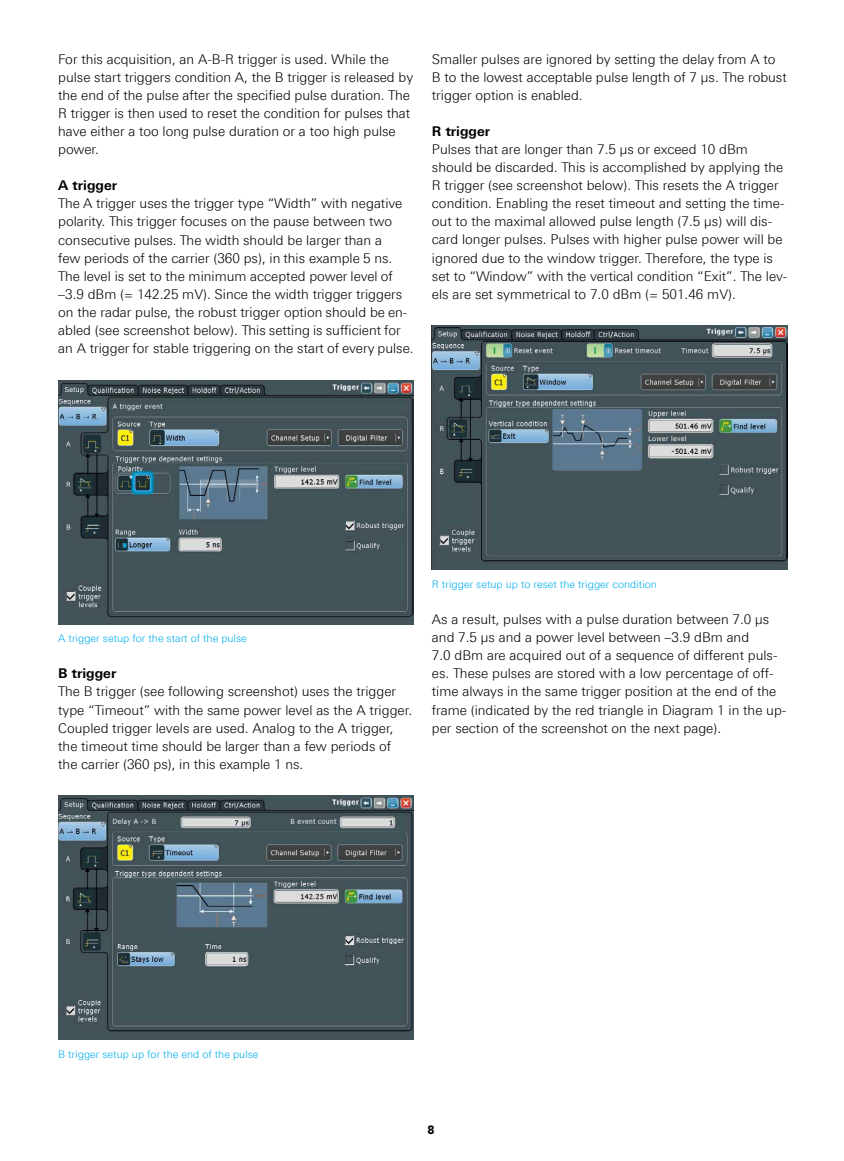
<style>
.page{position:relative;width:844px;height:1161px;background:#fff}
.page>*{position:absolute;margin:0;border:0;box-sizing:border-box;transform-origin:0 0}
.t1{font:300 13.5px/18.1px "Linotype Univers 330";color:#000}
.t2{font:700 13.5px "Linotype Univers 630";color:#000}
.t3{font:900 12px "Avenir LT Std";color:#000}
.t4{font:300 10.65px "Linotype Univers 330";color:#00aeef}
</style>
<div class="page">
<img style="left:58px;top:380px;width:356px;height:244px">
<img style="left:58px;top:796px;width:356px;height:244px">
<img style="left:432px;top:326px;width:355px;height:244px">
<p class="t1" style="left:58px;top:50px;width:356px">For this acquisition, an A-B-R trigger is used. While the pulse start triggers condition A, the B trigger is released by the end of the pulse after the specified pulse duration. The R trigger is then used to reset the condition for pulses that have either a too long pulse duration or a too high pulse power.</p>
<p class="t2" style="left:58px;top:177px;width:60px">A trigger</p>
<p class="t1" style="left:58px;top:194px;width:357px">The A trigger uses the trigger type “Width” with negative polarity. This trigger focuses on the pause between two consecutive pulses. The width should be larger than a<br>few periods of the carrier (360 ps), in this example 5 ns.<br>The level is set to the minimum accepted power level of –3.9 dBm (= 142.25 mV). Since the width trigger triggers on the radar pulse, the robust trigger option should be en&shy;abled (see screenshot below). This setting is sufficient for an A trigger for stable triggering on the start of every pulse.</p>
<p class="t1" style="left:432px;top:50px;width:356px">Smaller pulses are ignored by setting the delay from A to<br>B to the lowest acceptable pulse length of 7 µs. The robust trigger option is enabled.</p>
<p class="t2" style="left:432px;top:123px;width:60px">R trigger</p>
<p class="t1" style="left:432px;top:140px;width:357px">Pulses that are longer than 7.5 µs or exceed 10 dBm should be discarded. This is accomplished by applying the R trigger (see screenshot below). This resets the A trigger condition. Enabling the reset timeout and setting the time&shy;out to the maximal allowed pulse length (7.5 µs) will dis&shy;card longer pulses. Pulses with higher pulse power will be ignored due to the window trigger. Therefore, the type is set to “Window” with the vertical condition “Exit”. The lev&shy;els are set symmetrical to 7.0 dBm (= 501.46 mV).</p>
<p class="t4" style="left:58px;top:632px;width:190px">A trigger setup for the start of the pulse</p>
<p class="t2" style="left:58px;top:665px;width:60px">B trigger</p>
<p class="t1" style="left:58px;top:682px;width:355px">The B trigger (see following screenshot) uses the trigger type “Timeout” with the same power level as the A trigger.<br>Coupled trigger levels are used. Analog to the A trigger, the timeout time should be larger than a few periods of the carrier (360 ps), in this example 1 ns.</p>
<p class="t4" style="left:432px;top:578px;width:226px">R trigger setup up to reset the trigger condition</p>
<p class="t1" style="left:432px;top:610px;width:356px">As a result, pulses with a pulse duration between 7.0 µs and 7.5 µs and a power level between –3.9 dBm and<br>7.0 dBm are acquired out of a sequence of different puls&shy;es. These pulses are stored with a low percentage of off&shy;time always in the same trigger position at the end of the frame (indicated by the red triangle in Diagram 1 in the up&shy;per section of the screenshot on the next page).</p>
<p class="t4" style="left:58px;top:1048px;width:202px">B trigger setup up for the end of the pulse</p>
<p class="t3" style="left:427px;top:1123px;width:9px">8</p>
</div>
